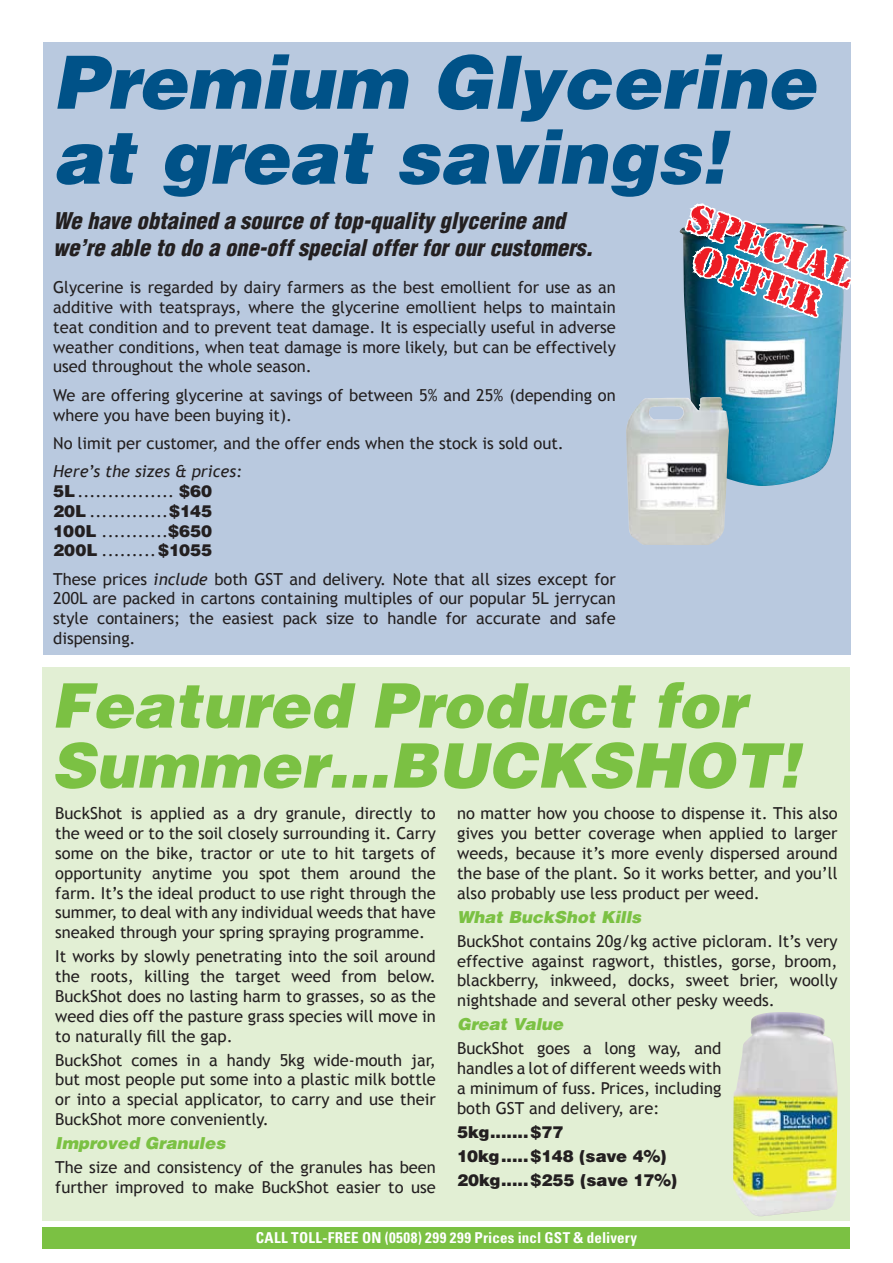
<style>
.page{position:relative;width:893px;height:1263px;background:#fff}
.page>*{position:absolute;margin:0;border:0;box-sizing:border-box;transform-origin:0 0}
.t1{font:italic 900 73.5px/75px "Helvetica";color:#005288}
.t2{font:italic 900 61.5px/60px "Helvetica";color:#7bc143}
.t3{font:42px/37.5px "Rubber Stamp LET Plain";color:#ed1c24;text-align:center}
.t4{font:italic 900 condensed 22.5px/27px "Helvetica";color:#231f20}
.t5{font:16.5px/19.8px "Trebuchet MS";color:#231f20;text-align:justify}
.t6{font:900 16.5px/24px "Helvetica";color:#231f20}
.t7{font:italic 900 16.5px "Helvetica";color:#7bc143}
.t8{font:700 condensed 15px "Univers";letter-spacing:.015em;color:#fff}
.s1{font-style:italic}
.s2{font-family:"Helvetica";font-weight:900}
.s3{font-family:"Trebuchet MS";font-weight:400}
</style>
<div class="page">
<div style="left:43px;top:43px;width:807px;height:612px;background:#b9c9df"></div>
<div style="left:43px;top:667px;width:807px;height:553px;background:#e2efd4"></div>
<img style="left:680px;top:227px;width:159px;height:259px">
<div style="left:43px;top:1227px;width:807px;height:22px;background:#7bc143"></div>
<svg style="left:683px;top:156px;width:168px;height:216px"></svg>
<img style="left:626px;top:397px;width:103px;height:148px">
<img style="left:733px;top:1012px;width:105px;height:204px">
<h1 class="t1" style="left:53px;top:42px;width:764px">Premium Glycerine at great savings!</h1>
<h3 class="t3" style="left:695px;top:199px;width:177px;rotate:20deg">SPECIAL<br>OFFER</h3>
<h3 class="t4" style="left:53px;top:207px;width:541px">We have obtained a source of top-quality glycerine and we’re able to do a one-off special offer for our customers.</h3>
<p class="t5" style="left:53px;top:278px;width:564px">Glycerine is regarded by dairy farmers as the best emollient for use as an additive with teatsprays, where the glycerine emollient helps to maintain teat condition and to prevent teat damage. It is especially useful in adverse weather conditions, when teat damage is more likely, but can be effectively used throughout the whole season.</p>
<p class="t5" style="left:53px;top:385px;width:564px">We are offering glycerine at savings of between 5% and 25% (depending on where you have been buying it).</p>
<p class="t5" style="left:53px;top:433px;width:512px">No limit per customer, and the offer ends when the stock is sold out.</p>
<p class="t5" style="left:53px;top:462px;width:190px;text-align:left"><span class="s1">Here’s the sizes &amp; prices:<br></span><span class="s2">5L</span>................ <span class="s2">$60<br>20L</span> .............<span class="s2">$145<br>100L</span> ...........<span class="s2">$650</span></p>
<p class="t6" style="left:53px;top:538px;width:161px">200L <span class="s3">.........</span>$1055</p>
<p class="t5" style="left:53px;top:569px;width:564px">These prices <span class="s1">include</span> both GST and delivery. Note that all sizes except for 200L are packed in cartons containing multiples of our popular 5L jerrycan style containers; the easiest pack size to handle for accurate and safe dispensing.</p>
<h2 class="t2" style="left:51px;top:674px;width:750px">Featured Product for<br>Summer…BUCKSHOT!</h2>
<p class="t5" style="left:55px;top:804px;width:382px">BuckShot is applied as a dry granule, directly to the weed or to the soil closely surrounding it. Carry some on the bike, tractor or ute to hit targets of opportunity anytime you spot them around the farm. It’s the ideal product to use right through the summer, to deal with any individual weeds that have sneaked through your spring spraying programme.</p>
<p class="t5" style="left:55px;top:947px;width:382px">It works by slowly penetrating into the soil around the roots, killing the target weed from below.<br>BuckShot does no lasting harm to grasses, so as the weed dies off the pasture grass species will move in to naturally fill the gap.</p>
<p class="t5" style="left:55px;top:1050px;width:382px">BuckShot comes in a handy 5kg wide-mouth jar, but most people put some into a plastic milk bottle or into a special applicator, to carry and use their BuckShot more conveniently.</p>
<p class="t7" style="left:55px;top:1132px;width:172px">Improved Granules</p>
<p class="t5" style="left:55px;top:1157px;width:382px">The size and consistency of the granules has been further improved to make BuckShot easier to use</p>
<p class="t5" style="left:457px;top:804px;width:382px">no matter how you choose to dispense it. This also gives you better coverage when applied to larger weeds, because it’s more evenly dispersed around the base of the plant. So it works better, and you’ll also probably use less product per weed.</p>
<p class="t7" style="left:457px;top:906px;width:186px">What BuckShot Kills</p>
<p class="t5" style="left:457px;top:931px;width:382px">BuckShot contains 20g/kg active picloram. It’s very effective against ragwort, thistles, gorse, broom, blackberry, inkweed, docks, sweet brier, woolly nightshade and several other pesky weeds.</p>
<p class="t7" style="left:457px;top:1013px;width:108px">Great Value</p>
<p class="t5" style="left:457px;top:1039px;width:266px">BuckShot goes a long way, and handles a lot of different weeds with a minimum of fuss. Prices, including both GST and delivery, are:</p>
<p class="t6" style="left:457px;top:1119px;width:222px">5kg........$77<br>10kg......$148 (save 4%)<br>20kg......$255 (save 17%)</p>
<p class="t8" style="left:256px;top:1229px;width:383px">CALL TOLL-FREE ON (0508) 299 299 Prices incl GST &amp; delivery</p>
</div>
